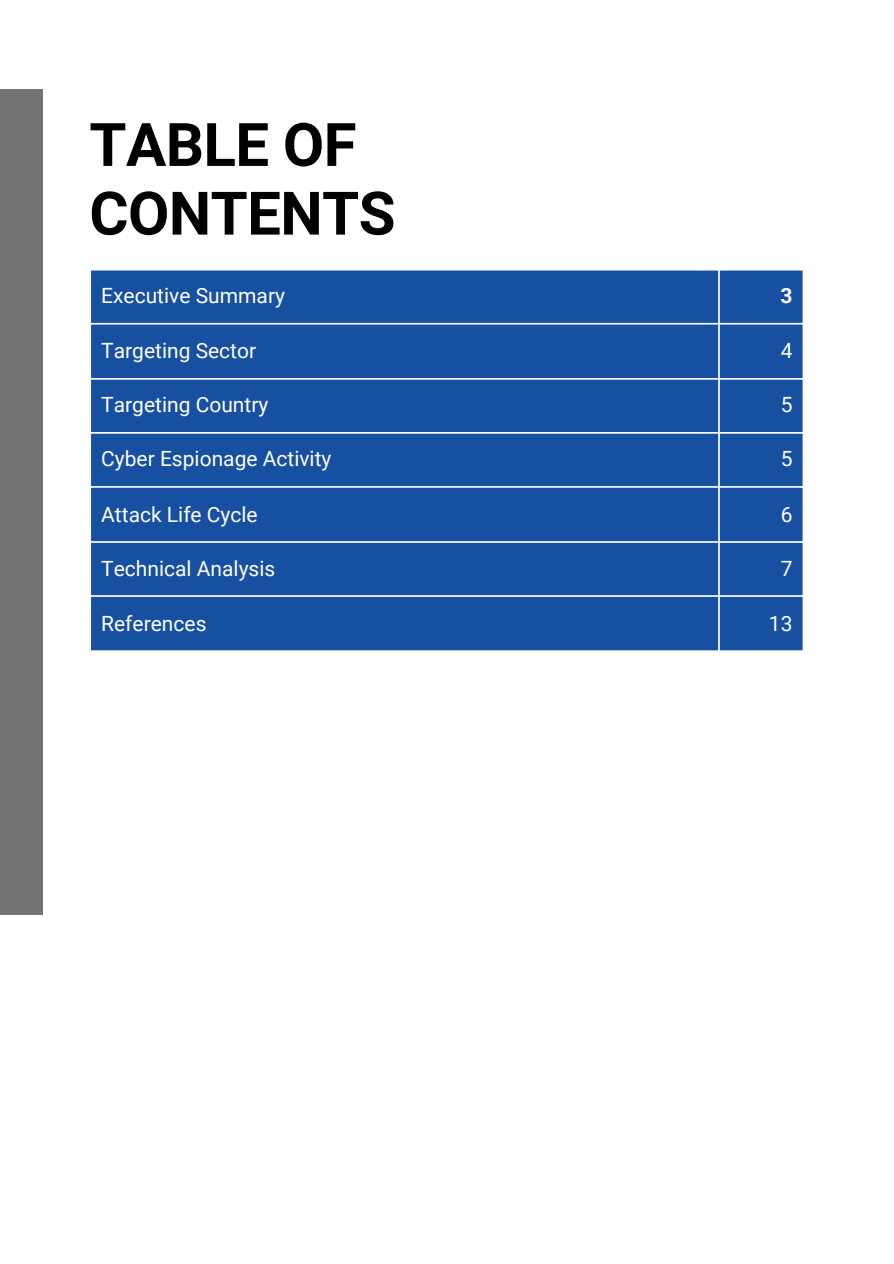
<style>
.page{position:relative;width:894px;height:1264px;background:#fff}
.page>*{position:absolute;margin:0;border:0;box-sizing:border-box;transform-origin:0 0}
.t1{font:700 60px/68.7px "Roboto";letter-spacing:-.01em;color:#000}
.t2{font:21px "Roboto";color:#fff}
.t3{font:700 21px "Roboto";color:#fff}
</style>
<div class="page">
<div style="left:0;top:89px;width:43px;height:825px;background:#737373"></div>
<div style="left:91px;top:270px;width:711px;height:380px;background:#1750a1"></div>
<hr style="left:718px;top:270px;width:1px;height:380px;background:#fff">
<hr style="left:89px;top:323px;width:715px;height:1px;background:#fff">
<hr style="left:89px;top:378px;width:715px;height:2px;background:#fff">
<hr style="left:89px;top:432px;width:715px;height:2px;background:#fff">
<hr style="left:89px;top:486px;width:715px;height:2px;background:#fff">
<hr style="left:89px;top:541px;width:715px;height:2px;background:#fff">
<hr style="left:89px;top:595px;width:715px;height:2px;background:#fff">
<h1 class="t1" style="left:89px;top:108px;width:308px">TABLE OF<br>CONTENTS</h1>
<p class="t2" style="left:101px;top:281px;width:185px">Executive Summary</p>
<p class="t3" style="left:780px;top:281px;width:14px">3</p>
<p class="t2" style="left:101px;top:336px;width:156px">Targeting Sector</p>
<p class="t2" style="left:780px;top:336px;width:13px">4</p>
<p class="t2" style="left:101px;top:390px;width:169px">Targeting Country</p>
<p class="t2" style="left:780px;top:390px;width:13px">5</p>
<p class="t2" style="left:101px;top:444px;width:232px">Cyber Espionage Activity</p>
<p class="t2" style="left:780px;top:444px;width:13px">5</p>
<p class="t2" style="left:101px;top:499px;width:158px">Attack Life Cycle</p>
<p class="t2" style="left:780px;top:499px;width:13px">6</p>
<p class="t2" style="left:101px;top:553px;width:176px">Technical Analysis</p>
<p class="t2" style="left:780px;top:553px;width:13px">7</p>
<p class="t2" style="left:101px;top:608px;width:107px">References</p>
<p class="t2" style="left:768px;top:608px;width:25px">13</p>
</div>
